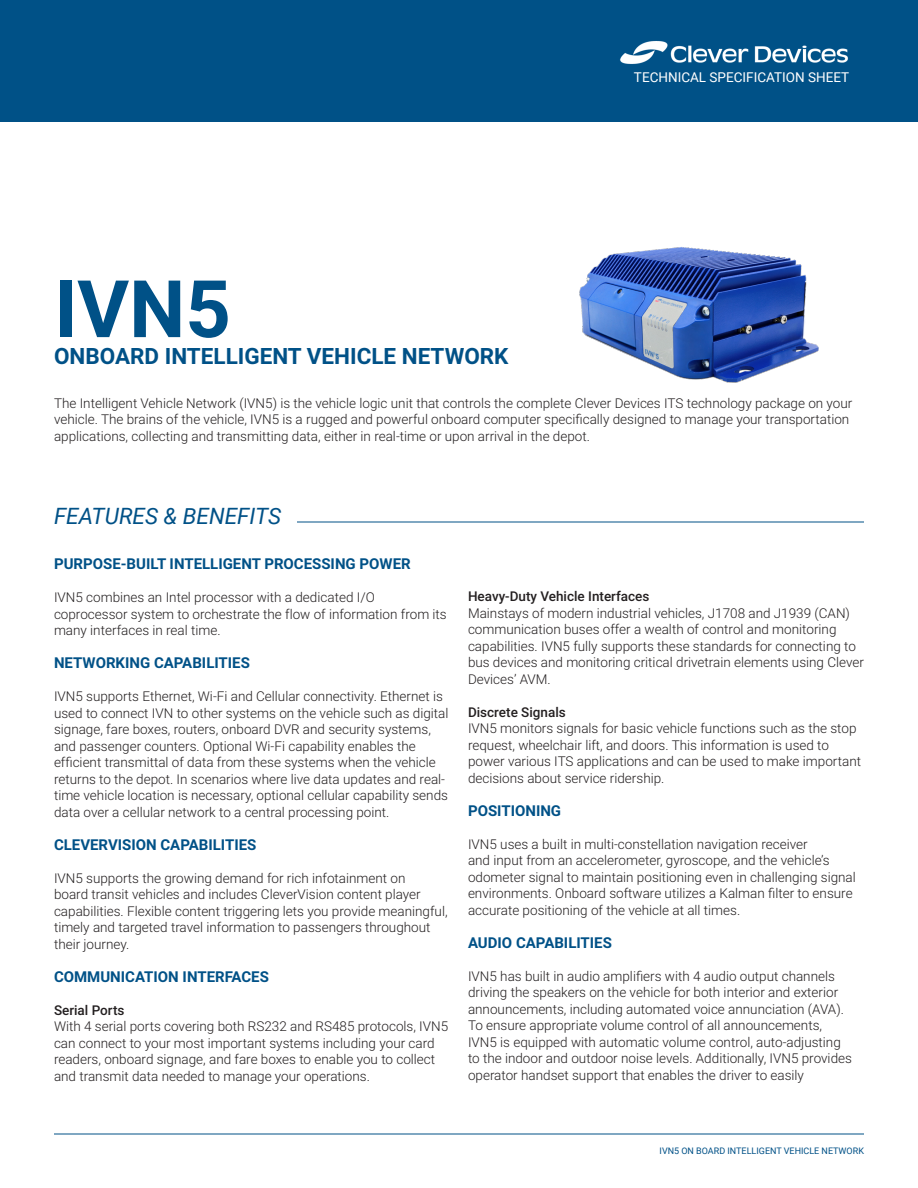
<style>
.page{position:relative;width:918px;height:1188px;background:#fff}
.page>*{position:absolute;margin:0;border:0;box-sizing:border-box;transform-origin:0 0}
.t1{font:700 79.5px "Roboto";color:#005187}
.t2{font:700 22.5px "Roboto";color:#005187}
.t3{font:italic 22.5px "Roboto";color:#005187}
.t4{font:700 15px "Roboto";color:#005187}
.t5{font:300 13.5px/16.5px "Roboto";color:#231f20}
.t6{font:500 13.5px "Roboto";color:#231f20}
.t7{font:13.5px "Roboto";color:#fff}
.t8{font:9px "Roboto";color:#005187}
</style>
<div class="page">
<div style="left:0;top:0;width:918px;height:122px;background:#005187"></div>
<img style="left:620px;top:41px;width:228px;height:23px">
<img style="left:579px;top:247px;width:240px;height:136px">
<hr style="left:297px;top:522px;width:567px;height:1px;background:#005187">
<hr style="left:54px;top:1134px;width:810px;height:1px;background:#005187">
<p class="t1" style="left:54px;top:253px;width:178px">IVN5</p>
<p class="t2" style="left:54px;top:340px;width:456px">ONBOARD INTELLIGENT VEHICLE NETWORK</p>
<p class="t7" style="left:634px;top:68px;width:217px">TECHNICAL SPECIFICATION SHEET</p>
<p class="t5" style="left:54px;top:394px;width:800px">The Intelligent Vehicle Network (IVN5) is the vehicle logic unit that controls the complete Clever Devices ITS technology package on your vehicle. The brains of the vehicle, IVN5 is a rugged and powerful onboard computer specifically designed to manage your transportation applications, collecting and transmitting data, either in real-time or upon arrival in the depot.</p>
<p class="t3" style="left:54px;top:500px;width:229px">FEATURES &amp; BENEFITS</p>
<p class="t4" style="left:54px;top:553px;width:358px">PURPOSE-BUILT INTELLIGENT PROCESSING POWER</p>
<p class="t5" style="left:54px;top:589px;width:394px">IVN5 combines an Intel processor with a dedicated I/O coprocessor system to orchestrate the flow of information from its many interfaces in real time.</p>
<p class="t4" style="left:54px;top:652px;width:197px">NETWORKING CAPABILITIES</p>
<p class="t5" style="left:54px;top:688px;width:396px">IVN5 supports Ethernet, Wi-Fi and Cellular connectivity. Ethernet is used to connect IVN to other systems on the vehicle such as digital signage, fare boxes, routers, onboard DVR and security systems, and passenger counters. Optional Wi-Fi capability enables the efficient transmittal of data from these systems when the vehicle returns to the depot. In scenarios where live data updates and real&shy;time vehicle location is necessary, optional cellular capability sends data over a cellular network to a central processing point.</p>
<p class="t4" style="left:54px;top:834px;width:204px">CLEVERVISION CAPABILITIES</p>
<p class="t5" style="left:54px;top:869px;width:395px">IVN5 supports the growing demand for rich infotainment on<br>board transit vehicles and includes CleverVision content player capabilities. Flexible content triggering lets you provide meaningful, timely and targeted travel information to passengers throughout their journey.</p>
<p class="t4" style="left:54px;top:966px;width:216px">COMMUNICATION INTERFACES</p>
<p class="t6" style="left:54px;top:1000px;width:72px">Serial Ports</p>
<p class="t5" style="left:54px;top:1018px;width:396px">With 4 serial ports covering both RS232 and RS485 protocols, IVN5 can connect to your most important systems including your card readers, onboard signage, and fare boxes to enable you to collect and transmit data needed to manage your operations.</p>
<p class="t6" style="left:468px;top:587px;width:183px">Heavy-Duty Vehicle Interfaces</p>
<p class="t5" style="left:468px;top:604px;width:397px">Mainstays of modern industrial vehicles, J1708 and J1939 (CAN) communication buses offer a wealth of control and monitoring capabilities. IVN5 fully supports these standards for connecting to bus devices and monitoring critical drivetrain elements using Clever Devices’ AVM.</p>
<p class="t6" style="left:468px;top:702px;width:99px">Discrete Signals</p>
<p class="t5" style="left:468px;top:720px;width:395px">IVN5 monitors signals for basic vehicle functions such as the stop request, wheelchair lift, and doors. This information is used to power various ITS applications and can be used to make important decisions about service ridership.</p>
<p class="t4" style="left:468px;top:800px;width:95px">POSITIONING</p>
<p class="t5" style="left:468px;top:835px;width:389px">IVN5 uses a built in multi-constellation navigation receiver<br>and input from an accelerometer, gyroscope, and the vehicle’s odometer signal to maintain positioning even in challenging signal environments. Onboard software utilizes a Kalman filter to ensure accurate positioning of the vehicle at all times.</p>
<p class="t4" style="left:468px;top:932px;width:145px">AUDIO CAPABILITIES</p>
<p class="t5" style="left:468px;top:967px;width:386px">IVN5 has built in audio amplifiers with 4 audio output channels driving the speakers on the vehicle for both interior and exterior announcements, including automated voice annunciation (AVA).<br>To ensure appropriate volume control of all announcements, IVN5 is equipped with automatic volume control, auto-adjusting to the indoor and outdoor noise levels. Additionally, IVN5 provides operator handset support that enables the driver to easily</p>
<p class="t8" style="left:660px;top:1145px;width:206px">IVN5 ON BOARD INTELLIGENT VEHICLE NETWORK</p>
</div>
